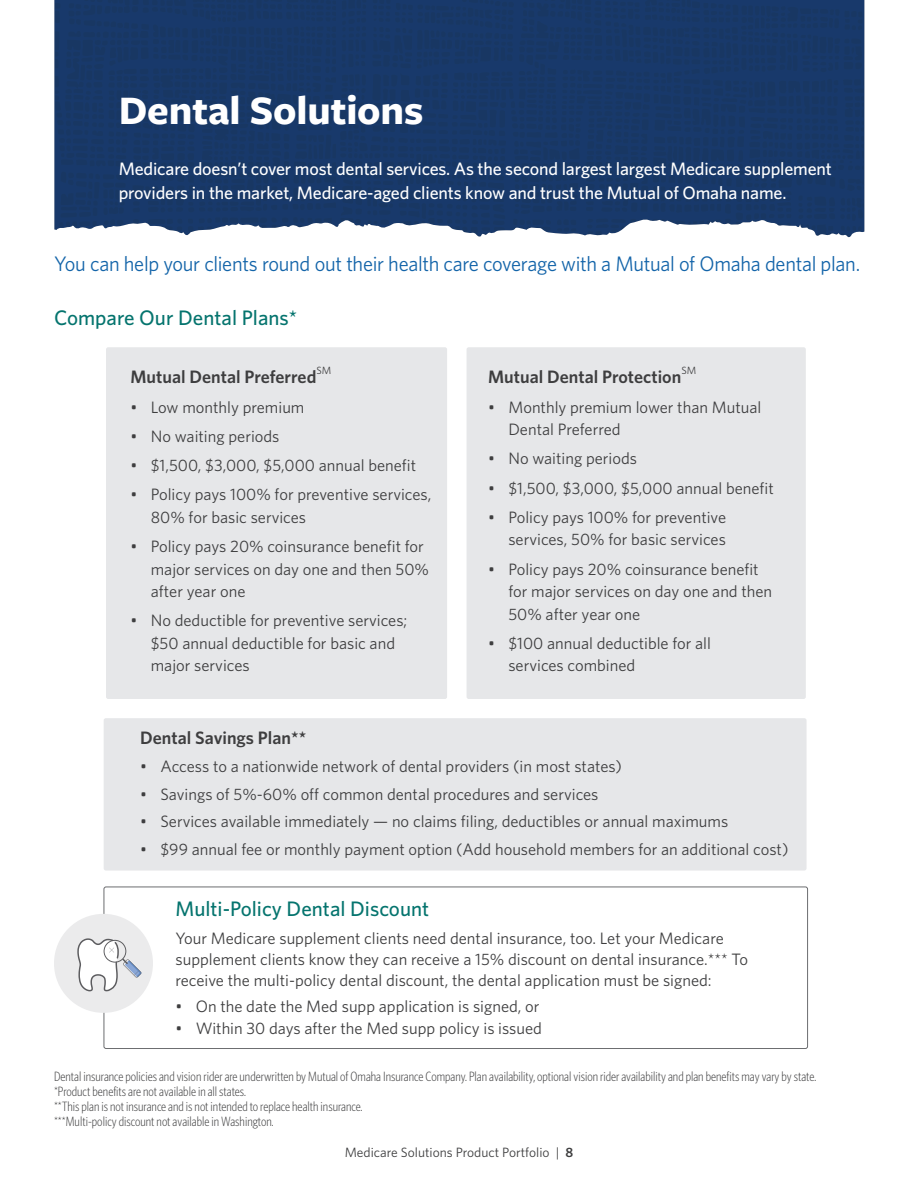
<style>
.page{position:relative;width:918px;height:1188px;background:#fff}
.page>*{position:absolute;margin:0;border:0;box-sizing:border-box;transform-origin:0 0}
.t1{font:700 42px "Freight Sans Pro";letter-spacing:-.005em;color:#fff}
.t2{font:21px "Whitney";letter-spacing:-.015em;color:#1364a9}
.t3{font:500 21px "Whitney";color:#05746e}
.t4{font:500 18px/24px "Whitney";letter-spacing:-.01em;color:#fff}
.t5{font:600 18px "Whitney";color:#3e3e3f}
.t6{font:16.5px/22.5px "Whitney";color:#3e3e3f}
.t7{font:300 13.5px/15px "Whitney Condensed";color:#3e3e3f}
.t8{font:13.5px "Whitney";color:#3e3e3f}
.t9{font:10.5px "Whitney";color:#3e3e3f}
.s1{font-weight:600}
</style>
<div class="page">
<div style="left:538px;top:0;width:326px;height:238px;background:#18396a"></div>
<div style="left:54px;top:0;width:484px;height:237px;background:#18396a"></div>
<div style="left:106px;top:347px;width:341px;height:352px;background:#e6e7e9;border-radius:2px"></div>
<div style="left:467px;top:347px;width:339px;height:352px;background:#e6e7e9;border-radius:2px"></div>
<div style="left:104px;top:718px;width:703px;height:153px;background:#e6e7e9;border-radius:2px"></div>
<div style="left:104px;top:887px;width:704px;height:162px;border:1px solid #6c6d70;border-radius:2px"></div>
<div style="left:54px;top:914px;width:99px;height:99px;background:#ebebec;border-radius:50%"></div>
<svg style="left:77px;top:938px;width:64px;height:53px"></svg>
<h1 class="t1" style="left:119px;top:81px;width:306px">Dental Solutions</h1>
<p class="t4" style="left:119px;top:156px;width:715px">Medicare doesn’t cover most dental services. As the second largest largest Medicare supplement providers in the market, Medicare-aged clients know and trust the Mutual of Omaha name.</p>
<p class="t2" style="left:54px;top:250px;width:808px">You can help your clients round out their health care coverage with a Mutual of Omaha dental plan.</p>
<p class="t3" style="left:54px;top:303px;width:245px">Compare Our Dental Plans*</p>
<p class="t5" style="left:131px;top:365px;width:187px">Mutual Dental Preferred</p>
<p class="t9" style="left:316px;top:364px;width:16px">SM</p>
<p class="t6" style="left:131px;top:395px;width:175px">• Low monthly premium</p>
<p class="t6" style="left:131px;top:424px;width:150px">• No waiting periods</p>
<p class="t6" style="left:131px;top:454px;width:287px">• $1,500, $3,000, $5,000 annual benefit</p>
<p class="t6" style="left:151px;top:483px;width:282px;text-indent:-20px">• Policy pays 100% for preventive services,<br>80% for basic services</p>
<p class="t6" style="left:151px;top:535px;width:280px;text-indent:-20px">• Policy pays 20% coinsurance benefit for major services on day one and then 50% after year one</p>
<p class="t6" style="left:151px;top:609px;width:258px;text-indent:-20px">• No deductible for preventive services; $50 annual deductible for basic and major services</p>
<p class="t5" style="left:488px;top:365px;width:195px">Mutual Dental Protection</p>
<p class="t9" style="left:681px;top:364px;width:16px">SM</p>
<p class="t6" style="left:508px;top:395px;width:255px;text-indent:-20px">• Monthly premium lower than Mutual<br>Dental Preferred</p>
<p class="t6" style="left:488px;top:447px;width:150px">• No waiting periods</p>
<p class="t6" style="left:488px;top:476px;width:287px">• $1,500, $3,000, $5,000 annual benefit</p>
<p class="t6" style="left:488px;top:505px;width:240px;text-align:right">• Policy pays 100% for preventive services, 50% for basic services</p>
<p class="t6" style="left:508px;top:557px;width:265px;text-indent:-20px">• Policy pays 20% coinsurance benefit for major services on day one and then<br>50% after year one</p>
<p class="t6" style="left:508px;top:632px;width:204px;text-indent:-20px">• $100 annual deductible for all services combined</p>
<p class="t5" style="left:140px;top:726px;width:167px">Dental Savings Plan**</p>
<p class="t6" style="left:140px;top:754px;width:483px">• Access to a nationwide network of dental providers (in most states)</p>
<p class="t6" style="left:140px;top:782px;width:460px">• Savings of 5%-60% off common dental procedures and services</p>
<p class="t6" style="left:140px;top:810px;width:590px">• Services available immediately — no claims filing, deductibles or annual maximums</p>
<p class="t6" style="left:140px;top:838px;width:650px">• $99 annual fee or monthly payment option (Add household members for an additional cost)</p>
<p class="t3" style="left:176px;top:895px;width:255px">Multi-Policy Dental Discount</p>
<p class="t6" style="left:176px;top:927px;width:574px;line-height:21px">Your Medicare supplement clients need dental insurance, too. Let your Medicare supplement clients know they can receive a 15% discount on dental insurance.*** To receive the multi-policy dental discount, the dental application must be signed:</p>
<p class="t6" style="left:176px;top:994px;width:366px">• On the date the Med supp application is signed, or</p>
<p class="t6" style="left:176px;top:1017px;width:368px">• Within 30 days after the Med supp policy is issued</p>
<p class="t7" style="left:54px;top:1068px;width:764px">Dental insurance policies and vision rider are underwritten by Mutual of Omaha Insurance Company. Plan availability, optional vision rider availability and plan benefits may vary by state. *Product benefits are not available in all states.<br>**This plan is not insurance and is not intended to replace health insurance.<br>***Multi-policy discount not available in Washington.</p>
<p class="t8" style="left:345px;top:1144px;width:230px">Medicare Solutions Product Portfolio | <span class="s1">8</span></p>
</div>
